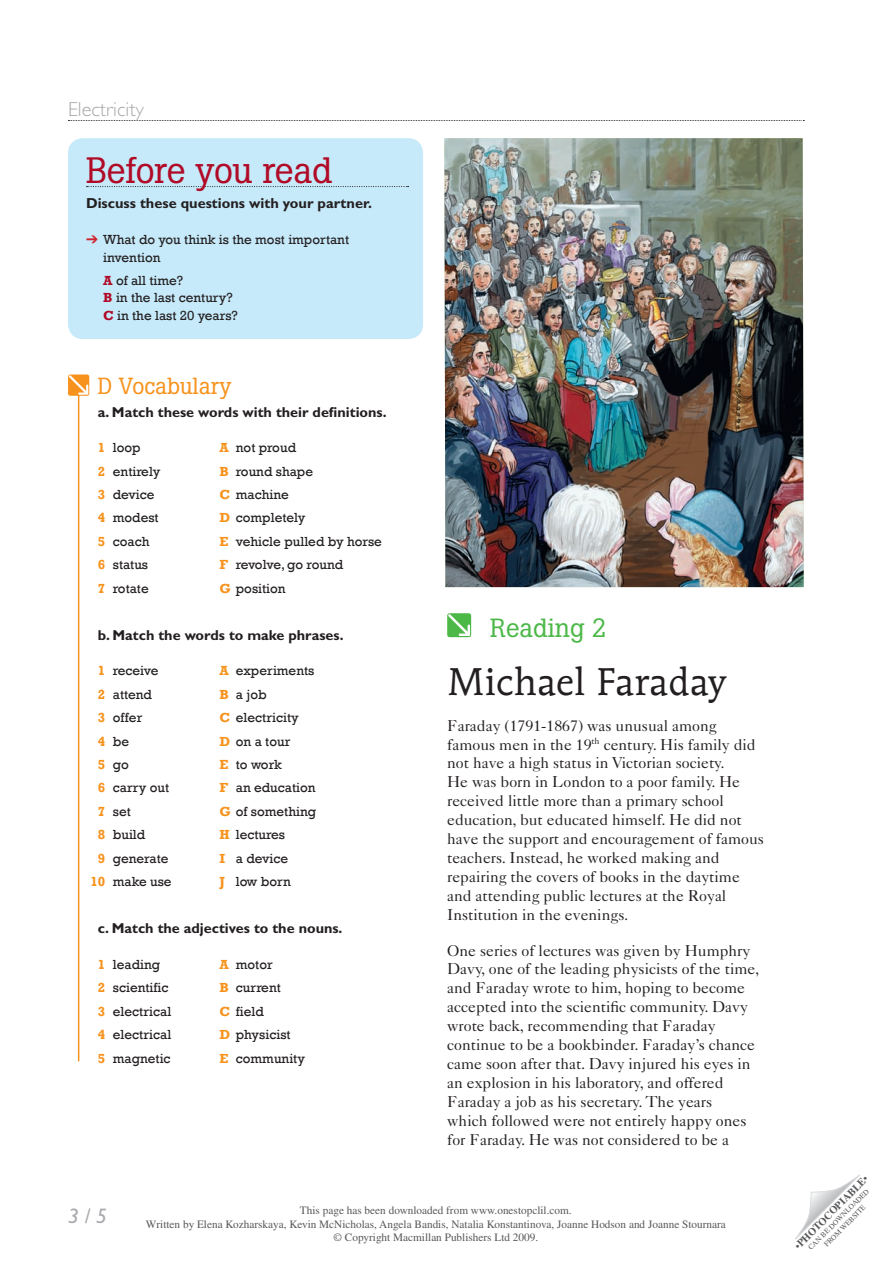
<style>
.page{position:relative;width:893px;height:1263px;background:#fff}
.page>*{position:absolute;margin:0;border:0;box-sizing:border-box;transform-origin:0 0}
.Text_head{font:38.25px "Mendoza Roman Std";color:#231f20}
.Read_head{font:36.3px "Boton";letter-spacing:-.01em;color:#b00a27}
.Text_head-2{font:26.1px "Boton";color:#4cb848}
.Vocabulary_head{font:23.1px "Boton";color:#f7931d}
.t1{font:italic 21px "Gill Sans Std";color:#a8a9ad}
.t2{font:300 20.25px "Gill Sans Std";color:#a8a9ad}
.Text{font:15.75px/18.9px "Caslon 540 LT Std";color:#231f20}
.read_subhead{font:700 14.55px "Gill Sans Std";color:#231f20}
.Vocabulary_subhead{font:700 14.4px "Gill Sans Std";color:#231f20}
.Vocabulary_BULLET_RE{font:13.5px/17.2px "Rockwell";color:#231f20}
.Vocabulary_BULLET_RE-2{font:13.5px "Rockwell";letter-spacing:-.02em;color:#231f20}
.t3{font:11.25px/13.5px "Times LT Std";color:#57585a;text-align:center}
.t4{font:700 10.5px "Times LT Std";color:#57585a}
.t5{font:7.5px/9px "Times LT Std";color:#57585a;text-align:center}
.s1{color:#d1232a}
.s2{font-weight:700;color:#b00a27}
.s3{font-weight:700;color:#f7931d}
.s4{font-weight:400}
</style>
<div class="page">
<svg style="left:795px;top:1175px;width:65px;height:64px"></svg>
<svg style="left:68px;top:120px;width:736px;height:1px"></svg>
<div style="left:68px;top:138px;width:355px;height:201px;background:#c6eafa;border-radius:15px"></div>
<svg style="left:87px;top:186px;width:322px;height:1px"></svg>
<img style="left:444px;top:138px;width:360px;height:449px">
<hr style="left:78px;top:395px;width:1px;height:666px;background:#f7931d">
<svg style="left:68px;top:374px;width:21px;height:22px"></svg>
<svg style="left:447px;top:613px;width:24px;height:24px"></svg>
<p class="t2" style="left:68px;top:98px;width:77px">Electricity</p>
<p class="Read_head" style="left:86px;top:148px;width:248px">Before you read</p>
<p class="read_subhead" style="left:86px;top:195px;width:287px">Discuss these questions with your partner.</p>
<p class="Vocabulary_BULLET_RE" style="left:103px;top:231px;width:247px;text-indent:-17px"><span class="s1">➔</span> What do you think is the most important invention</p>
<p class="Vocabulary_BULLET_RE" style="left:103px;top:272px;width:82px"><span class="s2">A</span> of all time?</p>
<p class="Vocabulary_BULLET_RE" style="left:103px;top:289px;width:131px"><span class="s2">B</span> in the last century?</p>
<p class="Vocabulary_BULLET_RE" style="left:103px;top:307px;width:136px"><span class="s2">C</span> in the last 20 years?</p>
<p class="Vocabulary_head" style="left:98px;top:372px;width:135px">D Vocabulary</p>
<p class="Vocabulary_subhead" style="left:98px;top:403px;width:290px">a. Match these words with their definitions.</p>
<p class="Vocabulary_BULLET_RE" style="left:98px;top:439px;width:44px"><span class="s3">1</span> loop</p>
<p class="Vocabulary_BULLET_RE" style="left:219px;top:439px;width:78px"><span class="s3">A</span> not proud</p>
<p class="Vocabulary_BULLET_RE" style="left:98px;top:463px;width:64px"><span class="s3">2</span> entirely</p>
<p class="Vocabulary_BULLET_RE" style="left:219px;top:463px;width:95px"><span class="s3">B</span> round shape</p>
<p class="Vocabulary_BULLET_RE" style="left:98px;top:486px;width:58px"><span class="s3">3</span> device</p>
<p class="Vocabulary_BULLET_RE" style="left:219px;top:486px;width:71px"><span class="s3">C</span> machine</p>
<p class="Vocabulary_BULLET_RE" style="left:98px;top:509px;width:62px"><span class="s3">4</span> modest</p>
<p class="Vocabulary_BULLET_RE" style="left:219px;top:509px;width:88px"><span class="s3">D</span> completely</p>
<p class="Vocabulary_BULLET_RE" style="left:98px;top:533px;width:53px"><span class="s3">5</span> coach</p>
<p class="Vocabulary_BULLET_RE" style="left:219px;top:533px;width:164px"><span class="s3">E</span> vehicle pulled by horse</p>
<p class="Vocabulary_BULLET_RE" style="left:98px;top:556px;width:52px"><span class="s3">6</span> status</p>
<p class="Vocabulary_BULLET_RE-2" style="left:219px;top:557px;width:125px"><span class="s3">F</span> revolve, go round</p>
<p class="Vocabulary_BULLET_RE" style="left:98px;top:580px;width:52px"><span class="s3">7</span> rotate</p>
<p class="Vocabulary_BULLET_RE" style="left:219px;top:580px;width:68px"><span class="s3">G</span> position</p>
<p class="Vocabulary_subhead" style="left:98px;top:626px;width:247px">b. Match the words to make phrases.</p>
<p class="Vocabulary_BULLET_RE" style="left:98px;top:662px;width:62px"><span class="s3">1</span> receive</p>
<p class="Vocabulary_BULLET_RE" style="left:219px;top:662px;width:96px"><span class="s3">A</span> experiments</p>
<p class="Vocabulary_BULLET_RE" style="left:98px;top:686px;width:56px"><span class="s3">2</span> attend</p>
<p class="Vocabulary_BULLET_RE" style="left:219px;top:686px;width:49px"><span class="s3">B</span> a job</p>
<p class="Vocabulary_BULLET_RE" style="left:98px;top:709px;width:46px"><span class="s3">3</span> offer</p>
<p class="Vocabulary_BULLET_RE" style="left:219px;top:709px;width:81px"><span class="s3">C</span> electricity</p>
<p class="Vocabulary_BULLET_RE" style="left:98px;top:733px;width:33px"><span class="s3">4</span> be</p>
<p class="Vocabulary_BULLET_RE" style="left:219px;top:733px;width:72px"><span class="s3">D</span> on a tour</p>
<p class="Vocabulary_BULLET_RE" style="left:98px;top:756px;width:32px"><span class="s3">5</span> go</p>
<p class="Vocabulary_BULLET_RE" style="left:219px;top:756px;width:64px"><span class="s3">E</span> to work</p>
<p class="Vocabulary_BULLET_RE" style="left:98px;top:779px;width:73px"><span class="s3">6</span> carry out</p>
<p class="Vocabulary_BULLET_RE" style="left:219px;top:779px;width:98px"><span class="s3">F</span> an education</p>
<p class="Vocabulary_BULLET_RE" style="left:98px;top:803px;width:35px"><span class="s3">7</span> set</p>
<p class="Vocabulary_BULLET_RE" style="left:219px;top:803px;width:98px"><span class="s3">G</span> of something</p>
<p class="Vocabulary_BULLET_RE" style="left:98px;top:826px;width:49px"><span class="s3">8</span> build</p>
<p class="Vocabulary_BULLET_RE" style="left:219px;top:826px;width:67px"><span class="s3">H</span> lectures</p>
<p class="Vocabulary_BULLET_RE" style="left:98px;top:850px;width:72px"><span class="s3">9</span> generate</p>
<p class="Vocabulary_BULLET_RE" style="left:219px;top:850px;width:70px"><span class="s3">I</span> a device</p>
<p class="Vocabulary_BULLET_RE" style="left:90px;top:873px;width:83px"><span class="s3">10</span> make use</p>
<p class="Vocabulary_BULLET_RE" style="left:219px;top:873px;width:73px"><span class="s3">J</span> low born</p>
<p class="Vocabulary_subhead" style="left:98px;top:920px;width:246px">c. Match the adjectives to the nouns.</p>
<p class="Vocabulary_BULLET_RE" style="left:98px;top:956px;width:64px"><span class="s3">1</span> leading</p>
<p class="Vocabulary_BULLET_RE" style="left:219px;top:956px;width:55px"><span class="s3">A</span> motor</p>
<p class="Vocabulary_BULLET_RE" style="left:98px;top:979px;width:72px"><span class="s3">2</span> scientific</p>
<p class="Vocabulary_BULLET_RE" style="left:219px;top:979px;width:63px"><span class="s3">B</span> current</p>
<p class="Vocabulary_BULLET_RE" style="left:98px;top:1003px;width:75px"><span class="s3">3</span> electrical</p>
<p class="Vocabulary_BULLET_RE" style="left:219px;top:1003px;width:46px"><span class="s3">C</span> field</p>
<p class="Vocabulary_BULLET_RE" style="left:98px;top:1026px;width:75px"><span class="s3">4</span> electrical</p>
<p class="Vocabulary_BULLET_RE" style="left:219px;top:1026px;width:73px"><span class="s3">D</span> physicist</p>
<p class="Vocabulary_BULLET_RE" style="left:98px;top:1049px;width:74px"><span class="s3">5</span> magnetic</p>
<p class="Vocabulary_BULLET_RE" style="left:219px;top:1049px;width:87px"><span class="s3">E</span> community</p>
<p class="Text_head-2" style="left:490px;top:612px;width:118px">Reading 2</p>
<p class="Text_head" style="left:447px;top:658px;width:281px">Michael Faraday</p>
<p class="Text" style="left:447px;top:716px;width:318px">Faraday (1791-1867) was unusual among famous men in the 19<sup>th</sup> century. His family did not have a high status in Victorian society.<br>He was born in London to a poor family. He received little more than a primary school education, but educated himself. He did not have the support and encouragement of famous teachers. Instead, he worked making and repairing the covers of books in the daytime and attending public lectures at the Royal Institution in the evenings.</p>
<p class="Text" style="left:447px;top:940px;width:314px">One series of lectures was given by Humphry Davy, one of the leading physicists of the time, and Faraday wrote to him, hoping to become accepted into the scientific community. Davy wrote back, recommending that Faraday continue to be a bookbinder. Faraday’s chance came soon after that. Davy injured his eyes in an explosion in his laboratory, and offered Faraday a job as his secretary. The years<br>which followed were not entirely happy ones for Faraday. He was not considered to be a</p>
<h3 class="t1" style="left:68px;top:1204px;width:40px">3 / 5</h3>
<p class="t3" style="left:146px;top:1204px;width:581px">This page has been downloaded from www.onestopclil.com.<br>Written by Elena Kozharskaya, Kevin McNicholas, Angela Bandis, Natalia Konstantinova, Joanne Hodson and Joanne Stournara © Copyright Macmillan Publishers Ltd 2009.</p>
<p class="t4" style="left:792px;top:1243px;width:101px;rotate:-45deg"><span class="s4">•</span>PHOTOCOPIABLE<span class="s4">•</span></p>
<p class="t5" style="left:806px;top:1245px;width:84px;rotate:-45deg">CAN BE DOWNLOADED<br>FROM WEBSITE</p>
</div>
